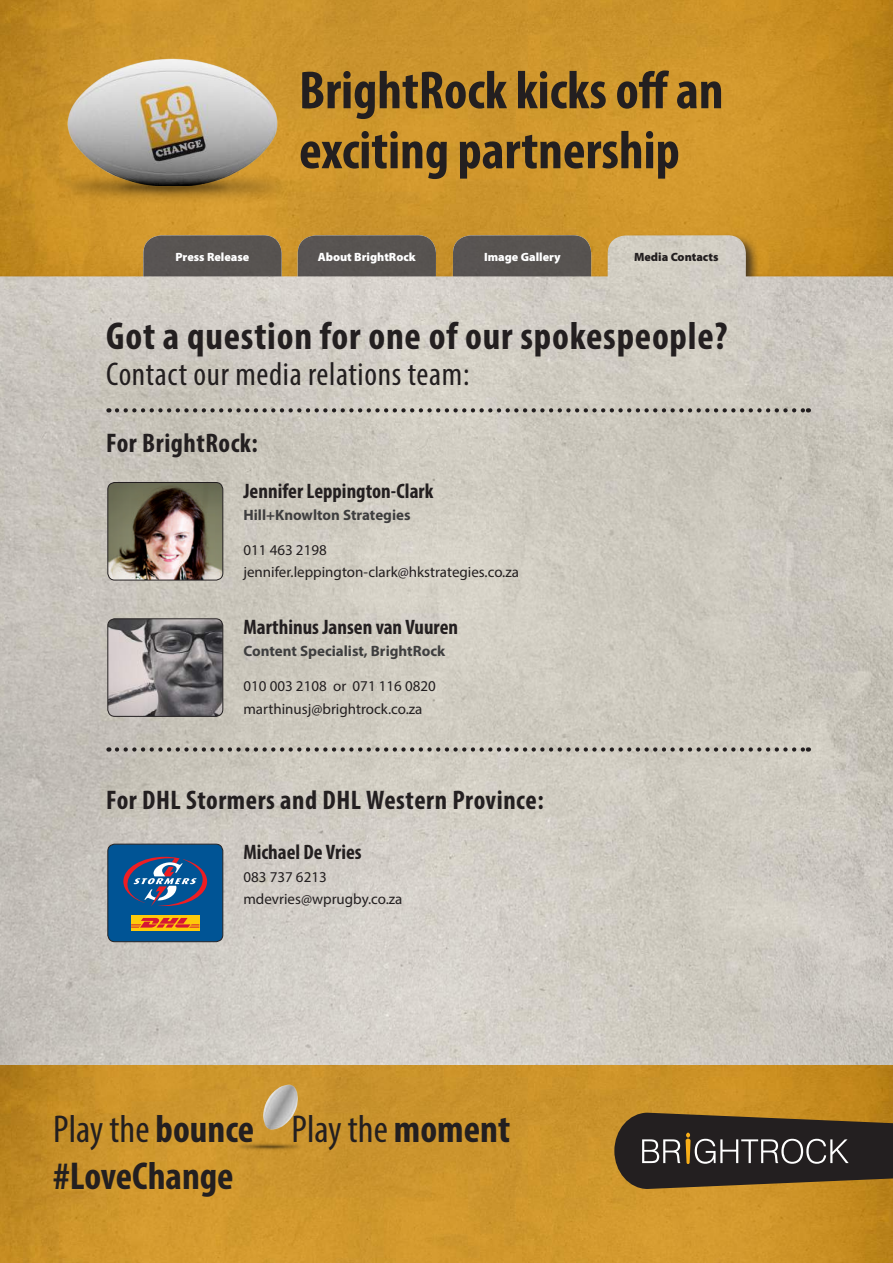
<style>
.page{position:relative;width:893px;height:1263px;background:#fff}
.page>*{position:absolute;margin:0;border:0;box-sizing:border-box;transform-origin:0 0}
.t1{font:700 condensed 54px/60px "Myriad Pro";color:#231f20}
.t2{font:700 condensed 39px/46.5px "Myriad Pro";color:#231f20}
.t3{font:700 condensed 39px "Myriad Pro";letter-spacing:.02em;color:#231f20}
.t4{font:condensed 33px "Myriad Pro";letter-spacing:.02em;color:#231f20}
.t5{font:700 condensed 27px "Myriad Pro";letter-spacing:.02em;color:#231f20}
.t6{font:700 condensed 21px "Myriad Pro";color:#231f20}
.t7{font:15px/22.2px "Myriad Pro";color:#231f20}
.t8{font:700 15px "Myriad Pro";color:#3e3e3f}
.t9{font:900 12px "Myriad Pro";color:#fff}
.t10{font:900 12px "Myriad Pro";color:#231f20}
.s1{font-weight:400}
</style>
<div class="page">
<img style="left:0;top:0;width:893px;height:233px">
<img style="left:0;top:235px;width:893px;height:830px">
<img style="left:0;top:1065px;width:893px;height:198px">
<svg style="left:614px;top:1113px;width:279px;height:76px;background:#483c2d"></svg>
<img style="left:217px;top:1135px;width:101px;height:23px">
<img style="left:261px;top:1081px;width:41px;height:50px">
<img style="left:16px;top:186px;width:314px;height:25px">
<img style="left:16px;top:32px;width:314px;height:154px">
<img style="left:108px;top:482px;width:115px;height:98px">
<div style="left:107px;top:482px;width:116px;height:98px;border:1px solid #231f20;border-radius:7px"></div>
<img style="left:108px;top:619px;width:115px;height:97px">
<div style="left:107px;top:618px;width:116px;height:99px;border:1px solid #231f20;border-radius:7px"></div>
<svg style="left:108px;top:844px;width:115px;height:98px;background:#345f86"></svg>
<div style="left:107px;top:844px;width:116px;height:98px;border:1px solid #231f20;border-radius:7px"></div>
<svg style="left:117px;top:408px;width:692px;height:4px;background:#8c8881"></svg>
<svg style="left:117px;top:747px;width:692px;height:5px;background:#95918a"></svg>
<h1 class="t1" style="left:299px;top:59px;width:426px">BrightRock kicks off an exciting partnership</h1>
<p class="t9" style="left:175px;top:249px;width:75px">Press Release</p>
<p class="t9" style="left:318px;top:249px;width:100px">About BrightRock</p>
<p class="t9" style="left:484px;top:249px;width:78px">Image Gallery</p>
<p class="t10" style="left:634px;top:249px;width:86px">Media Contacts</p>
<h2 class="t3" style="left:106px;top:311px;width:623px">Got a question for one of our spokespeople?</h2>
<h3 class="t4" style="left:106px;top:354px;width:365px">Contact our media relations team:</h3>
<h3 class="t5" style="left:106px;top:426px;width:153px">For BrightRock:</h3>
<h3 class="t6" style="left:243px;top:478px;width:191px">Jennifer Leppington-Clark</h3>
<p class="t8" style="left:243px;top:505px;width:169px">Hill+Knowlton Strategies</p>
<p class="t7" style="left:243px;top:539px;width:277px">011 463 2198 jennifer.leppington-clark@hkstrategies.co.za</p>
<h3 class="t6" style="left:243px;top:614px;width:216px">Marthinus Jansen van Vuuren</h3>
<p class="t8" style="left:243px;top:641px;width:203px">Content Specialist, BrightRock</p>
<p class="t7" style="left:243px;top:675px;width:194px">010 003 2108 or 071 116 0820 marthinusj@brightrock.co.za</p>
<h3 class="t5" style="left:106px;top:783px;width:439px">For DHL Stormers and DHL Western Province:</h3>
<h3 class="t6" style="left:243px;top:839px;width:120px">Michael De Vries</h3>
<p class="t7" style="left:243px;top:865px;width:161px">083 737 6213 mdevries@wprugby.co.za</p>
<h2 class="t2" style="left:53px;top:1105px;width:458px"><span class="s1">Play the</span> bounce <span class="s1">Play the</span> moment #LoveChange</h2>
</div>
